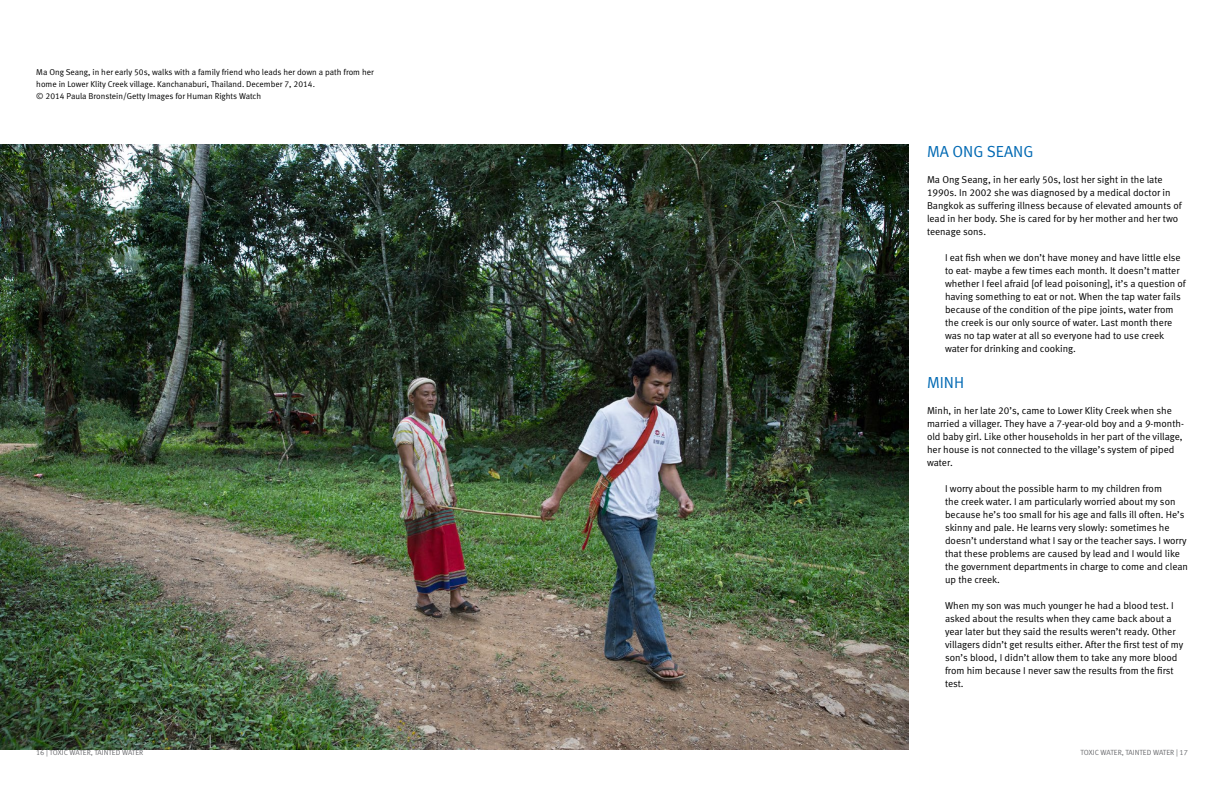
<style>
.page{position:relative;width:1224px;height:792px;background:#fff}
.page>*{position:absolute;margin:0;border:0;box-sizing:border-box;transform-origin:0 0}
.t1{font:16px "Meta Normal LF";color:#0069b3}
.t2{font:10px/13px "Meta Normal LF";color:#000}
.t3{font:8.5px/12px "Meta Normal LF";color:#000}
.t4{font:7.5px "Meta Normal LF";color:#6d6e71}
</style>
<div class="page">
<img style="left:0;top:144px;width:909px;height:606px">
<p class="t3" style="left:36px;top:66px;width:339px">Ma Ong Seang, in her early 50s, walks with a family friend who leads her down a path from her home in Lower Klity Creek village. Kanchanaburi, Thailand. December 7, 2014.<br>© 2014 Paula Bronstein/Getty Images for H uman Rights Watch</p>
<h1 class="t1" style="left:927px;top:142px;width:70px">Ma Ong Sean</h1>
<h1 class="t1" style="left:1023px;top:142px;width:12px">g</h1>
<p class="t2" style="left:927px;top:173px;width:256px">Ma Ong Seang, in her early 50s, lost her sight in the late 1990s. In 2002 she was diagnosed by a medical doctor in Bangkok as suffering illness because of elevated amounts of lead in her body. She is cared for by her mother and her two teenage sons.</p>
<p class="t2" style="left:945px;top:251px;width:242px">I eat fish when we don’t have money and have little else to eat- maybe a few times each month. It doesn’t matter whether I feel afraid [of lead poisoning], it’s a question of having something to eat or not. When the tap water fails because of the condition of the pipe joints, water from the creek is our only source of water. Last month there was no tap water at all so everyone had to use creek water for drinking and cooking.</p>
<h1 class="t1" style="left:927px;top:373px;width:39px">Minh</h1>
<p class="t2" style="left:927px;top:404px;width:259px">Minh, in her late 20’s, came to Lower Klity Creek when she married a villager. They have a 7-year-old boy and a 9-month&shy;old baby girl. Like other households in her part of the village, her house is not connected to the village’s system of piped water.</p>
<p class="t2" style="left:945px;top:482px;width:244px">I worry about the possible harm to my children from<br>the creek water. I am particularly worried about my son because he’s too small for his age and falls ill often. H e’s skinny and pale. H e learns very slowly: sometimes he doesn’t understand what I say or the teacher says. I worry that these problems are caused by lead and I would like the government departments in charge to come and clean up the creek.</p>
<p class="t2" style="left:945px;top:599px;width:240px">When my son was much younger he had a blood test. I asked about the results when they came back about a year later but they said the results weren’t ready. Other villagers didn’t get results either. After the first test of my son’s blood, I didn’t allow them to take any more blood from him because I never saw the results from the first test.</p>
<p class="t4" style="left:36px;top:749px;width:109px">16 | TOXIC WATER, TAINTED WATER</p>
<p class="t4" style="left:1081px;top:749px;width:109px">TOXIC WATER, TAINTED WATER | 17</p>
</div>
